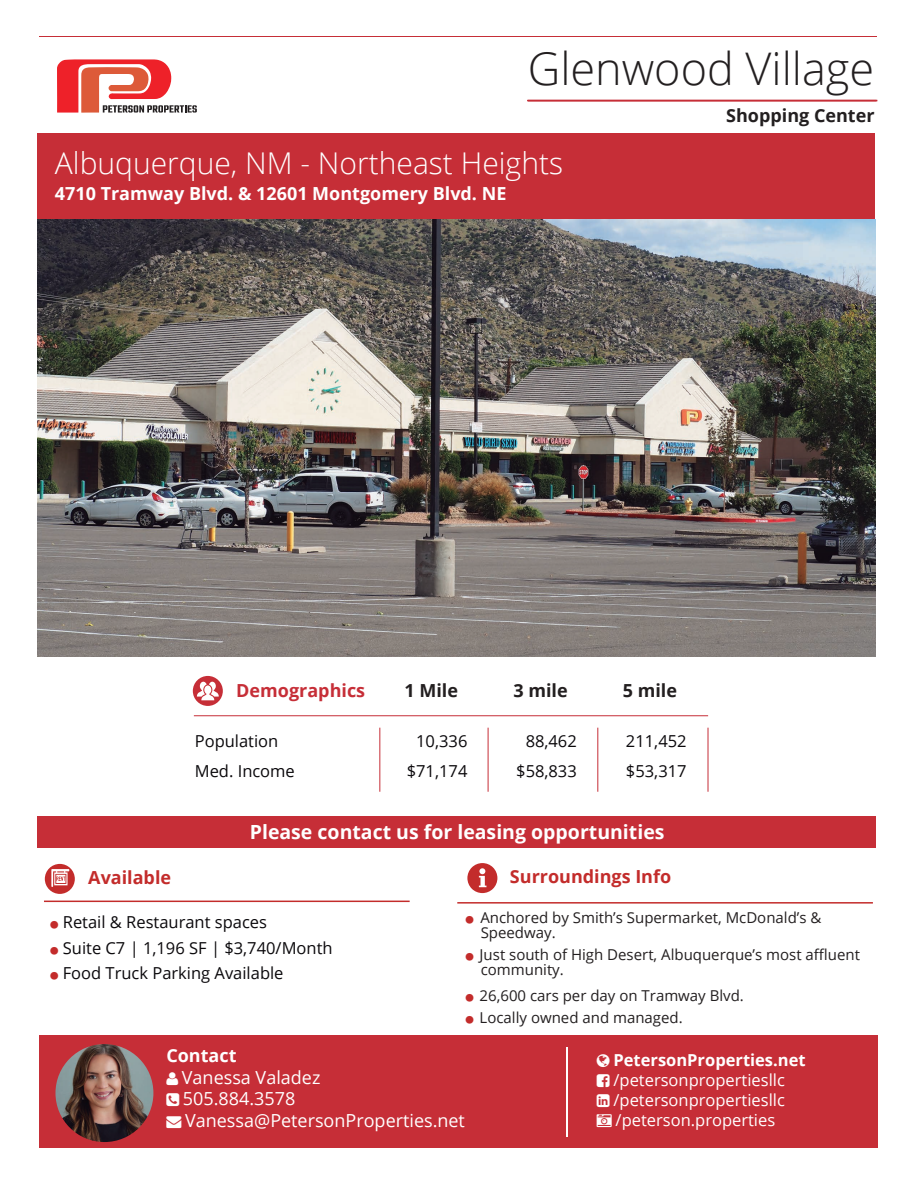
<style>
.page{position:relative;width:918px;height:1188px;background:#fff}
.page>*{position:absolute;margin:0;border:0;box-sizing:border-box;transform-origin:0 0}
.t1{font:300 45px "Open Sans";color:#231f20}
.t2{font:300 30px "Open Sans";color:#fff}
.t3{font:700 19.5px "Open Sans";color:#fff}
.t4{font:18px/21.6px "Open Sans";color:#fff}
.t5{font:700 18px "Open Sans";color:#fff}
.t6{font:700 18px "Open Sans";color:#231f20}
.t7{font:700 18px "Open Sans";color:#c32c2b}
.t8{font:700 18px "Open Sans";color:#c62e37}
.t9{font:16.5px/30px "Open Sans";color:#0b090c;text-align:center}
.t10{font:16.5px/19.8px "Open Sans";color:#fff;text-align:justify}
.t11{font:700 16.5px "Open Sans";color:#fff}
.t12{font:15px/15px "Open Sans";color:#231f20}
.s1{color:#c32c2b}
</style>
<div class="page">
<div style="left:39px;top:1035px;width:838px;height:113px;background:#c62e37"></div>
<hr style="left:566px;top:1047px;width:2px;height:90px;background:#fff">
<img style="left:55px;top:1044px;width:98px;height:98px;border-radius:49px">
<div style="left:38px;top:134px;width:837px;height:85px;background:#c62e37"></div>
<hr style="left:39px;top:36px;width:838px;height:1px;background:#c62e37">
<hr style="left:528px;top:100px;width:349px;height:1px;background:#c62e37">
<svg style="left:57px;top:59px;width:140px;height:54px"></svg>
<div style="left:37px;top:817px;width:838px;height:31px;background:#c62e37"></div>
<hr style="left:194px;top:715px;width:514px;height:1px;background:#c62e37">
<hr style="left:379px;top:728px;width:1px;height:64px;background:#c62e37">
<hr style="left:488px;top:728px;width:1px;height:64px;background:#c62e37">
<hr style="left:597px;top:728px;width:1px;height:64px;background:#c62e37">
<hr style="left:708px;top:728px;width:1px;height:64px;background:#c62e37">
<svg style="left:193px;top:676px;width:30px;height:30px"></svg>
<img style="left:38px;top:219px;width:837px;height:438px">
<hr style="left:457px;top:902px;width:416px;height:2px;background:#c32c2b">
<svg style="left:467px;top:863px;width:30px;height:30px"></svg>
<hr style="left:44px;top:901px;width:366px;height:1px;background:#c32c2b">
<div style="left:45px;top:864px;width:30px;height:30px;background:#c32c2b;border-radius:50%"></div>
<svg style="left:51px;top:869px;width:18px;height:18px"></svg>
<h1 class="t1" style="left:528px;top:38px;width:348px">Glenwood Village</h1>
<p class="t6" style="left:726px;top:103px;width:150px">Shopping Center</p>
<h2 class="t2" style="left:55px;top:142px;width:510px">Albuquerque, NM - Northeast Heights</h2>
<p class="t5" style="left:55px;top:181px;width:453px">4710 Tramway Blvd. &amp; 12601 Montgomery Blvd. NE</p>
<p class="t8" style="left:236px;top:678px;width:130px">Demographics</p>
<p class="t6" style="left:405px;top:678px;width:55px">1 Mile</p>
<p class="t6" style="left:513px;top:678px;width:56px">3 mile</p>
<p class="t6" style="left:623px;top:678px;width:56px">5 mile</p>
<p class="t9" style="left:407px;top:725px;width:62px">10,336 $71,174</p>
<p class="t9" style="left:195px;top:725px;width:102px;text-align:left">Population<br>Med. Income</p>
<p class="t9" style="left:516px;top:725px;width:62px">88,462 $58,833</p>
<p class="t9" style="left:626px;top:725px;width:62px;text-align:left">211,452 $53,317</p>
<p class="t7" style="left:88px;top:865px;width:84px">Available</p>
<h3 class="t3" style="left:250px;top:818px;width:416px">Please contact us for leasing opportunities</h3>
<p class="t7" style="left:510px;top:864px;width:163px">Surroundings Info</p>
<p class="t9" style="left:50px;top:907px;width:218px"><span class="s1">○</span> Retail &amp; Restaurant spaces</p>
<p class="t9" style="left:50px;top:932px;width:284px"><span class="s1">○</span> Suite C7 | 1,196 SF | $3,740/Month</p>
<p class="t9" style="left:50px;top:958px;width:235px"><span class="s1">○</span> Food Truck Parking Available</p>
<p class="t12" style="left:481px;top:909px;width:342px;text-indent:-15px"><span class="s1">○</span> Anchored by Smith’s Supermarket, McDonald’s &amp;<br>Speedway.</p>
<p class="t12" style="left:481px;top:947px;width:381px;text-indent:-15px"><span class="s1">○</span> Just south of High Desert, Albuquerque’s most affluent community.</p>
<p class="t12" style="left:466px;top:987px;width:280px"><span class="s1">○</span> 26,600 cars per day on Tramway Blvd.</p>
<p class="t12" style="left:466px;top:1010px;width:219px"><span class="s1">○</span> Locally owned and managed.</p>
<p class="t5" style="left:166px;top:1043px;width:72px">Contact</p>
<p class="t4" style="left:182px;top:1066px;width:285px">Vanessa Valadez<br>505.884.3578<br>Vanessa@PetersonProperties.net</p>
<p class="t11" style="left:614px;top:1049px;width:194px">PetersonProperties.net</p>
<p class="t10" style="left:614px;top:1070px;width:173px">/petersonpropertiesllc /petersonpropertiesllc /peterson.properties</p>
</div>
